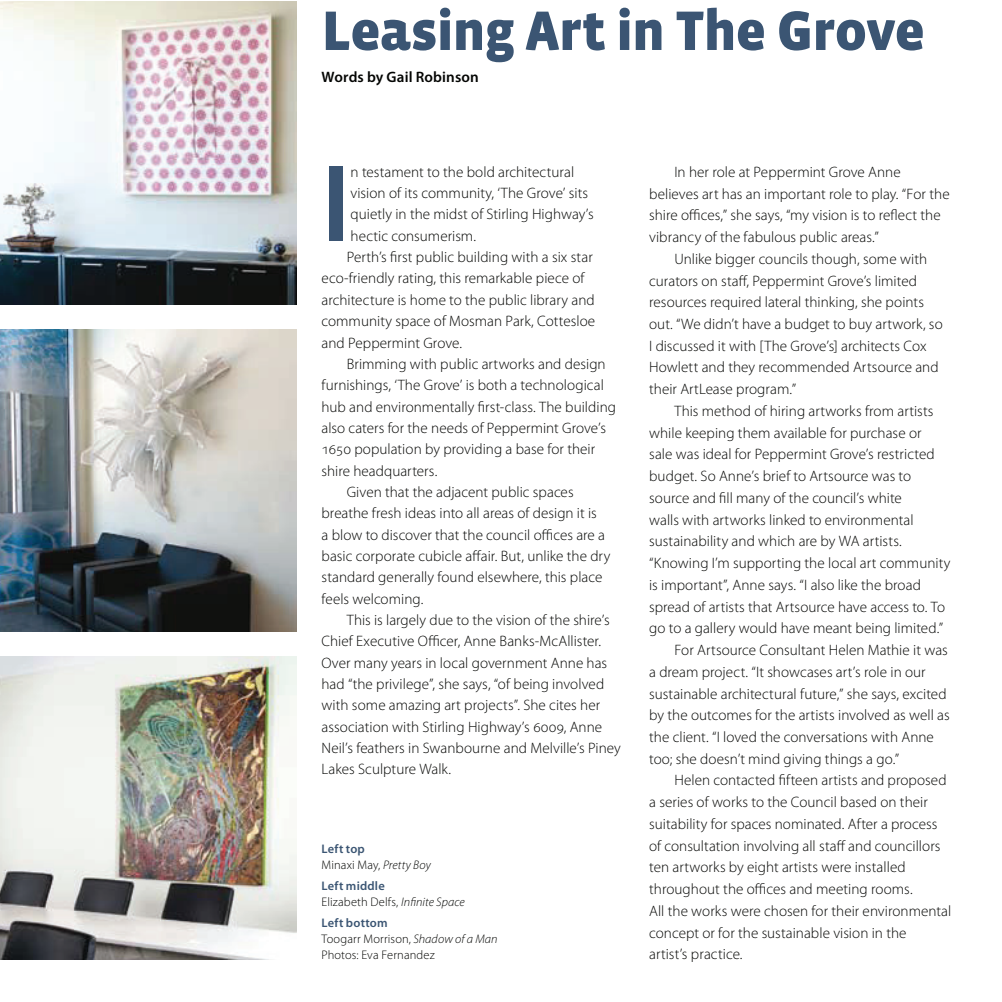
<style>
.page{position:relative;width:1002px;height:1002px;background:#fff}
.page>*{position:absolute;margin:0;border:0;box-sizing:border-box;transform-origin:0 0}
.t1{font:600 110.02px "Myriad Pro";color:#3b5573}
.t2{font:900 56.93px "Vista Sans OT";letter-spacing:-.015em;color:#3b5573}
.t3{font:300 15.08px/21.8px "Myriad Pro";letter-spacing:.005em;color:#040503}
.t4{font:600 15.08px "Myriad Pro";letter-spacing:.01em;color:#040503}
.t5{font:300 12.38px/16px "Myriad Pro";letter-spacing:.01em;color:#040503}
.s1{font-weight:600;color:#3b5573}
.s2{font-style:italic}
</style>
<div class="page">
<img style="left:0;top:656px;width:296px;height:303px">
<img style="left:0;top:2px;width:296px;height:302px">
<img style="left:0;top:329px;width:296px;height:302px">
<h2 class="t2" style="left:321px;top:2px;width:605px">Leasing Art in The Grove</h2>
<p class="t4" style="left:321px;top:67px;width:159px">Words by Gail Robinson</p>
<h1 class="t1" style="left:321px;top:134px;width:31px">I</h1>
<p class="t3" style="left:350px;top:161px;width:225px">n testament to the bold architectural</p>
<p class="t3" style="left:350px;top:182px;width:239px">vision of its community, ‘The Grove’ sits</p>
<p class="t3" style="left:350px;top:203px;width:245px">quietly in the midst of Stirling Highway’s</p>
<p class="t3" style="left:350px;top:225px;width:127px">hectic consumerism.</p>
<p class="t3" style="left:347px;top:246px;width:247px">Perth’s first public building with a six star</p>
<p class="t3" style="left:321px;top:267px;width:264px">eco-friendly rating, this remarkable piece of</p>
<p class="t3" style="left:321px;top:289px;width:275px">architecture is home to the public library and</p>
<p class="t3" style="left:321px;top:310px;width:275px">community space of Mosman Park, Cottesloe</p>
<p class="t3" style="left:321px;top:331px;width:142px">and Peppermint Grove.</p>
<p class="t3" style="left:347px;top:353px;width:260px">Brimming with public artworks and design</p>
<p class="t3" style="left:321px;top:374px;width:284px">furnishings, ‘The Grove’ is both a technological</p>
<p class="t3" style="left:321px;top:395px;width:296px">hub and environmentally first-class. The building</p>
<p class="t3" style="left:321px;top:417px;width:286px">also caters for the needs of Peppermint Grove’s</p>
<p class="t3" style="left:321px;top:438px;width:275px">1650 population by providing a base for their</p>
<p class="t3" style="left:321px;top:459px;width:117px">shire headquarters.</p>
<p class="t3" style="left:347px;top:480px;width:228px">Given that the adjacent public spaces</p>
<p class="t3" style="left:321px;top:502px;width:277px">breathe fresh ideas into all areas of design it is</p>
<p class="t3" style="left:321px;top:523px;width:285px">a blow to discover that the council offices are a</p>
<p class="t3" style="left:321px;top:544px;width:290px">basic corporate cubicle affair. But, unlike the dry</p>
<p class="t3" style="left:321px;top:566px;width:282px">standard generally found elsewhere, this place</p>
<p class="t3" style="left:321px;top:587px;width:103px">feels welcoming.</p>
<p class="t3" style="left:347px;top:608px;width:264px">This is largely due to the vision of the shire’s</p>
<p class="t3" style="left:321px;top:630px;width:281px">Chief Executive Officer, Anne Banks-McAllister.</p>
<p class="t3" style="left:321px;top:651px;width:287px">Over many years in local government Anne has</p>
<p class="t3" style="left:321px;top:672px;width:284px">had “the privilege”, she says, “of being involved</p>
<p class="t3" style="left:321px;top:694px;width:280px">with some amazing art projects”. She cites her</p>
<p class="t3" style="left:321px;top:715px;width:282px">association with Stirling Highway’s 6009, Anne</p>
<p class="t3" style="left:321px;top:736px;width:301px">Neil’s feathers in Swanbourne and Melville’s Piney</p>
<p class="t3" style="left:321px;top:758px;width:131px">Lakes Sculpture Walk.</p>
<p class="t5" style="left:321px;top:840px;width:111px"><span class="s1">Left top<br></span>Minaxi May, <span class="s2">Pretty Boy</span></p>
<p class="t5" style="left:321px;top:877px;width:145px"><span class="s1">Left middle<br></span>Elizabeth Delfs, <span class="s2">Infinite Space</span></p>
<p class="t5" style="left:321px;top:914px;width:178px"><span class="s1">Left bottom<br></span>Toogarr Morrison, <span class="s2">Shadow of a Man<br></span>Photos: Eva Fernandez</p>
<p class="t3" style="left:649px;top:161px;width:302px;text-indent:25px">In her role at Peppermint Grove Anne believes art has an important role to play. “For the shire offices,” she says, “my vision is to reflect the vibrancy of the fabulous public areas.”</p>
<p class="t3" style="left:649px;top:248px;width:295px;text-indent:25px">Unlike bigger councils though, some with curators on staff, Peppermint Grove’s limited resources required lateral thinking, she points out. “We didn’t have a budget to buy artwork, so I discussed it with [The Grove’s] architects Cox Howlett and they recommended Artsource and their ArtLease program.”</p>
<p class="t3" style="left:674px;top:400px;width:261px">This method of hiring artworks from artists</p>
<p class="t3" style="left:649px;top:421px;width:274px">while keeping them available for purchase or</p>
<p class="t3" style="left:649px;top:443px;width:287px">sale was ideal for Peppermint Grove’s restricted</p>
<p class="t3" style="left:649px;top:465px;width:263px">budget. So Anne’s brief to Artsource was to</p>
<p class="t3" style="left:649px;top:486px;width:254px">source and fill many of the council’s white</p>
<p class="t3" style="left:649px;top:508px;width:266px">walls with artworks linked to environmental</p>
<p class="t3" style="left:649px;top:530px;width:254px">sustainability and which are by WA artists.</p>
<p class="t3" style="left:649px;top:552px;width:303px">“Knowing I’m supporting the local art community</p>
<p class="t3" style="left:649px;top:573px;width:273px">is important”, Anne says. “I also like the broad</p>
<p class="t3" style="left:649px;top:595px;width:297px">spread of artists that Artsource have access to. To</p>
<p class="t3" style="left:649px;top:617px;width:296px">go to a gallery would have meant being limited.”</p>
<p class="t3" style="left:674px;top:639px;width:275px">For Artsource Consultant Helen Mathie it was</p>
<p class="t3" style="left:649px;top:660px;width:278px">a dream project. “It showcases art’s role in our</p>
<p class="t3" style="left:649px;top:682px;width:299px">sustainable architectural future,” she says, excited</p>
<p class="t3" style="left:649px;top:704px;width:302px">by the outcomes for the artists involved as well as</p>
<p class="t3" style="left:649px;top:725px;width:286px">the client. “I loved the conversations with Anne</p>
<p class="t3" style="left:649px;top:747px;width:252px">too; she doesn’t mind giving things a go.”</p>
<p class="t3" style="left:674px;top:769px;width:274px">Helen contacted fifteen artists and proposed</p>
<p class="t3" style="left:649px;top:791px;width:280px">a series of works to the Council based on their</p>
<p class="t3" style="left:649px;top:812px;width:290px">suitability for spaces nominated. After a process</p>
<p class="t3" style="left:649px;top:834px;width:293px">of consultation involving all staff and councillors</p>
<p class="t3" style="left:649px;top:856px;width:258px">ten artworks by eight artists were installed</p>
<p class="t3" style="left:649px;top:877px;width:265px">throughout the offices and meeting rooms.</p>
<p class="t3" style="left:649px;top:899px;width:304px">All the works were chosen for their environmental</p>
<p class="t3" style="left:649px;top:921px;width:259px">concept or for the sustainable vision in the</p>
<p class="t3" style="left:649px;top:943px;width:95px">artist’s practice.</p>
</div>
